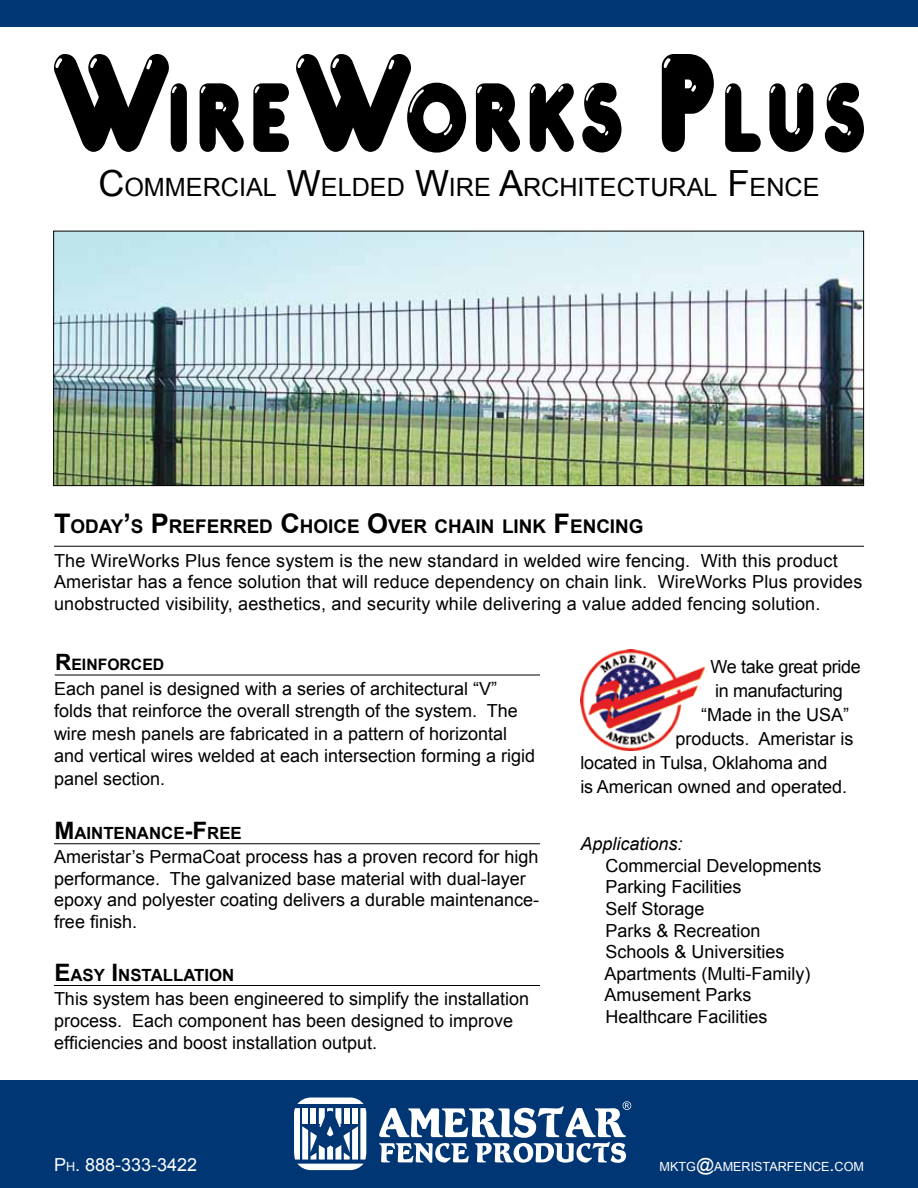
<style>
.page{position:relative;width:918px;height:1188px;background:#fff}
.page>*{position:absolute;margin:0;border:0;box-sizing:border-box;transform-origin:0 0}
.t1{font:25.2px "Arial";color:#000}
.t2{font:700 18.9px "Arial";color:#000}
.t3{font:18px/21.6px "Arial";color:#000}
.t4{font:18px "Arial";letter-spacing:-.02em;color:#000}
.t5{font:18px "Arial";color:#fff}
.t6{font:italic 18px "Arial";color:#000}
.t7{font:700 16.8px "Arial";color:#000}
.t8{font:700 15.75px "Arial";color:#000}
.t9{font:12.6px "Arial";color:#fff}
.s1{font-size:36px}
.s2{font-size:27px}
.s3{font-size:22.5px}
.s4{font-size:24px}
.s5{font-size:12.6px}
.s6{font-size:18px}
</style>
<div class="page">
<div style="left:0;top:1080px;width:918px;height:108px;background:#003674"></div>
<div style="left:0;top:0;width:918px;height:27px;background:#003674"></div>
<hr style="left:54px;top:985px;width:486px;height:1px;background:#000">
<hr style="left:55px;top:675px;width:485px;height:1px;background:#000">
<hr style="left:54px;top:843px;width:486px;height:1px;background:#000">
<img style="left:581px;top:650px;width:126px;height:100px">
<hr style="left:54px;top:546px;width:810px;height:1px;background:#000">
<svg style="left:54px;top:54px;width:133px;height:98px"></svg>
<svg style="left:200px;top:83px;width:44px;height:69px"></svg>
<svg style="left:253px;top:83px;width:36px;height:69px"></svg>
<svg style="left:296px;top:54px;width:170px;height:99px"></svg>
<svg style="left:476px;top:83px;width:44px;height:69px"></svg>
<svg style="left:530px;top:83px;width:44px;height:69px"></svg>
<svg style="left:582px;top:83px;width:39px;height:69px"></svg>
<svg style="left:662px;top:54px;width:52px;height:98px"></svg>
<svg style="left:725px;top:83px;width:36px;height:69px"></svg>
<svg style="left:769px;top:83px;width:44px;height:69px"></svg>
<svg style="left:825px;top:83px;width:39px;height:69px"></svg>
<img style="left:55px;top:233px;width:807px;height:251px">
<div style="left:53px;top:231px;width:811px;height:255px;border:1px solid #000"></div>
<svg style="left:379px;top:1101px;width:252px;height:62px"></svg>
<svg style="left:294px;top:1098px;width:72px;height:72px"></svg>
<h1 class="t1" style="left:98px;top:171px;width:723px"><span class="s1">C</span>OMMERCIAL <span class="s1">W</span>ELDED <span class="s1">W</span>IRE <span class="s1">A</span>RCHITECTURAL <span class="s1">F</span>ENCE</h1>
<p class="t2" style="left:54px;top:513px;width:167px"><span class="s2">T</span>ODAY<span class="s2">’</span>S <span class="s2">P</span>REFERRE</p>
<p class="t2" style="left:259px;top:513px;width:386px">D <span class="s2">C</span>HOICE <span class="s2">O</span>VER CHAIN LINK <span class="s2">F</span>ENCING</p>
<p class="t3" style="left:54px;top:550px;width:810px">The WireWorks Plus fence system is the new standard in welded wire fencing. With this product<br>Ameristar has a fence solution that will reduce dependency on chain link. WireWorks Plus provides unobstructed visibility, aesthetics, and security while delivering a value added fencing solution.</p>
<p class="t8" style="left:55px;top:654px;width:111px"><span class="s3">R</span>EINFORCED</p>
<p class="t3" style="left:54px;top:677px;width:483px;line-height:22.5px">Each panel is designed with a series of architectural “V” folds that reinforce the overall strength of the system. The wire mesh panels are fabricated in a pattern of horizontal and vertical wires welded at each intersection forming a rigid panel section.</p>
<p class="t7" style="left:54px;top:822px;width:165px"><span class="s4">M</span>AINTENANCE<span class="s4">-F</span> REE</p>
<p class="t3" style="left:54px;top:846px;width:487px">Ameristar’s PermaCoat process has a proven record for high performance. The galvanized base material with dual-layer epoxy and polyester coating delivers a durable maintenance&shy;free finish.</p>
<p class="t7" style="left:54px;top:964px;width:181px"><span class="s4">E</span>ASY <span class="s4">I</span>NSTALLATION</p>
<p class="t3" style="left:54px;top:988px;width:477px">This system has been engineered to simplify the installation process. Each component has been designed to improve efficiencies and boost installation output.</p>
<p class="t4" style="left:711px;top:655px;width:152px">We take great pride</p>
<p class="t4" style="left:715px;top:679px;width:129px">in manufacturing</p>
<p class="t3" style="left:701px;top:704px;width:150px">“Made in the USA”</p>
<p class="t3" style="left:676px;top:728px;width:180px">products. Ameristar is</p>
<p class="t3" style="left:580px;top:752px;width:248px">located in Tulsa, Oklahoma and</p>
<p class="t3" style="left:580px;top:776px;width:268px">is American owned and operated.</p>
<p class="t6" style="left:580px;top:832px;width:104px">Applications:</p>
<p class="t3" style="left:605px;top:855px;width:219px">Commercial Developments<br>Parking Facilities<br>Self Storage<br>Parks &amp; Recreation<br>Schools &amp; Universities<br>Apartments (Multi-Family)<br>Amusement Parks<br>Healthcare Facilities</p>
<p class="t5" style="left:54px;top:1153px;width:145px">P<span class="s5">H</span>. 888-333-3422</p>
<p class="t9" style="left:660px;top:1158px;width:206px">MKTG<span class="s6">@</span>AMERISTARFENCE<span class="s6">.</span>COM</p>
</div>
